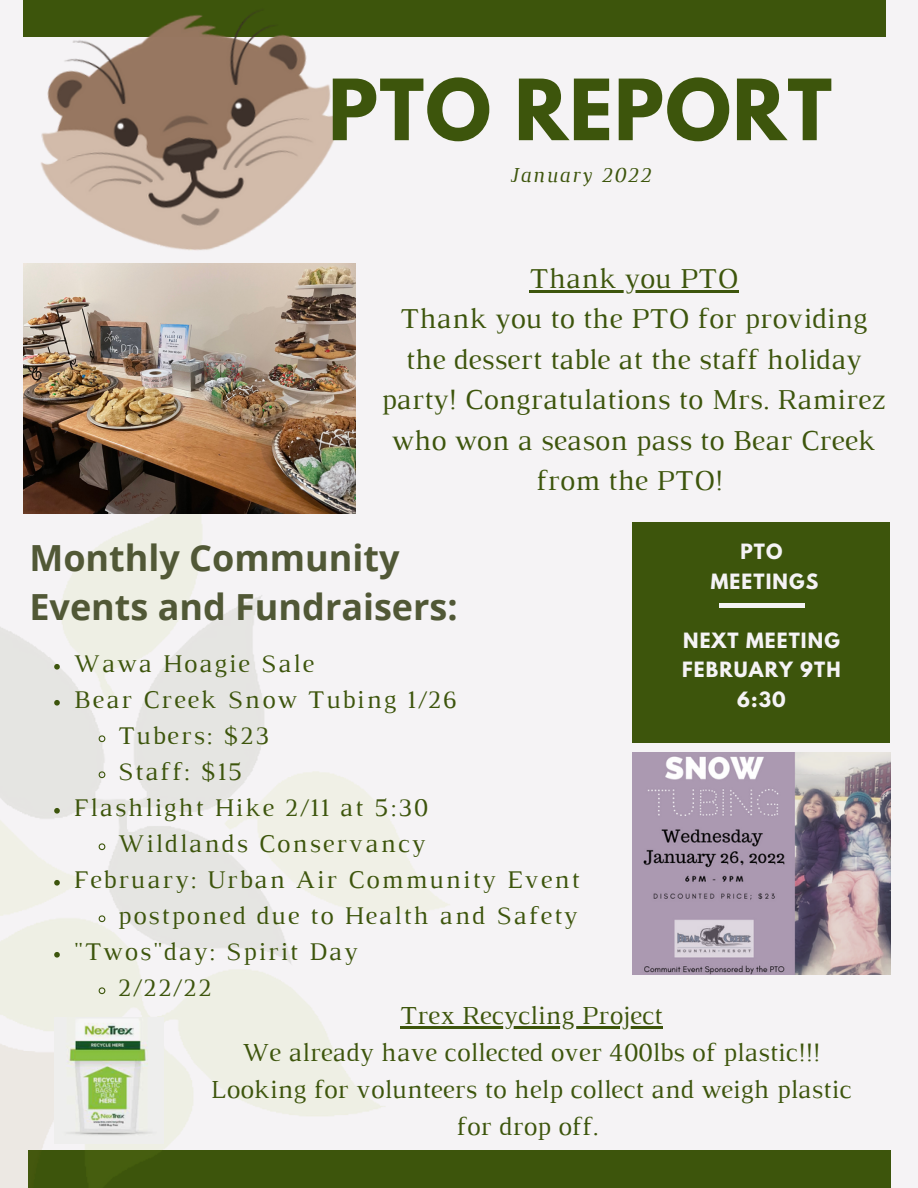
<style>
.page{position:relative;width:918px;height:1188px;background:#f5f3f5}
.page>*{position:absolute;margin:0;border:0;box-sizing:border-box;transform-origin:0 0}
.t1{font:700 74.7px "League Spartan";letter-spacing:.02em;color:#3d550c}
.t2{font:700 36px/49.5px "Open Sans";color:#515836}
.t3{font:29.4px/40.5px "Luthier";color:#3d550c;text-align:center}
.t4{font:26.55px/37.2px "Luthier";color:#3d550c;text-align:center}
.t5{font:25.95px "Luthier";letter-spacing:.07em;color:#3d550c}
.t6{font:italic 21.75px "Luthier";letter-spacing:.07em;color:#3d550c}
.t7{font:700 18.6px/29.7px "League Spartan";letter-spacing:.06em;color:#f5f3f5;text-align:center}
</style>
<div class="page">
<div style="left:28px;top:1151px;width:863px;height:37px;background:#3d550c"></div>
<div style="left:24px;top:0;width:862px;height:37px;background:#3d550c"></div>
<div style="left:633px;top:522px;width:257px;height:220px;background:#3d550c"></div>
<img style="left:633px;top:752px;width:257px;height:222px">
<hr style="left:719px;top:604px;width:85px;height:4px;background:#f5f3f5">
<img style="left:23px;top:0;width:333px;height:284px">
<img style="left:0;top:478px;width:455px;height:710px">
<img style="left:24px;top:264px;width:331px;height:249px">
<svg style="left:54px;top:664px;width:6px;height:6px"></svg>
<svg style="left:54px;top:700px;width:6px;height:6px"></svg>
<svg style="left:98px;top:735px;width:8px;height:8px"></svg>
<svg style="left:98px;top:771px;width:8px;height:8px"></svg>
<svg style="left:54px;top:808px;width:6px;height:6px"></svg>
<svg style="left:98px;top:843px;width:8px;height:8px"></svg>
<svg style="left:54px;top:880px;width:6px;height:6px"></svg>
<svg style="left:98px;top:915px;width:8px;height:8px"></svg>
<svg style="left:54px;top:952px;width:6px;height:6px"></svg>
<svg style="left:98px;top:987px;width:8px;height:8px"></svg>
<hr style="left:529px;top:290px;width:209px;height:2px;background:#3d550c">
<hr style="left:400px;top:1026px;width:263px;height:2px;background:#3d550c">
<img style="left:55px;top:1017px;width:109px;height:126px">
<h1 class="t1" style="left:328px;top:73px;width:505px">PTO REPORT</h1>
<p class="t6" style="left:510px;top:167px;width:142px">January 2022</p>
<p class="t3" style="left:381px;top:260px;width:506px">Thank you PTO<br>Thank you to the PTO for providing the dessert table at the staff holiday party! Congratulations to Mrs. Ramirez who won a season pass to Bear Creek from the PTO!</p>
<h2 class="t2" style="left:29px;top:532px;width:430px">Monthly Community<br>Events and Fundraisers:</h2>
<p class="t5" style="left:74px;top:654px;width:242px">Wawa Hoagie Sale</p>
<p class="t5" style="left:74px;top:690px;width:385px">Bear Creek Snow Tubing 1/26</p>
<p class="t5" style="left:118px;top:726px;width:153px">Tubers: $23</p>
<p class="t5" style="left:118px;top:762px;width:126px">Staff: $15</p>
<p class="t5" style="left:74px;top:798px;width:356px">Flashlight Hike 2/11 at 5:30</p>
<p class="t5" style="left:118px;top:834px;width:309px">Wildlands Conservancy</p>
<p class="t5" style="left:74px;top:870px;width:507px">February: Urban Air Community Event</p>
<p class="t5" style="left:118px;top:906px;width:461px">postponed due to Health and Safety</p>
<p class="t5" style="left:74px;top:942px;width:286px">"Twos"day: Spirit Day</p>
<p class="t5" style="left:118px;top:978px;width:95px">2/22/22</p>
<p class="t7" style="left:711px;top:539px;width:109px">PTO<br>MEETINGS</p>
<p class="t7" style="left:682px;top:628px;width:160px">NEXT MEETING<br>FEBRUARY 9TH<br>6:30</p>
<p class="t4" style="left:211px;top:999px;width:642px">Trex Recycling Project<br>We already have collected over 400lbs of plastic!!!<br>Looking for volunteers to help collect and weigh plastic for drop off.</p>
</div>
